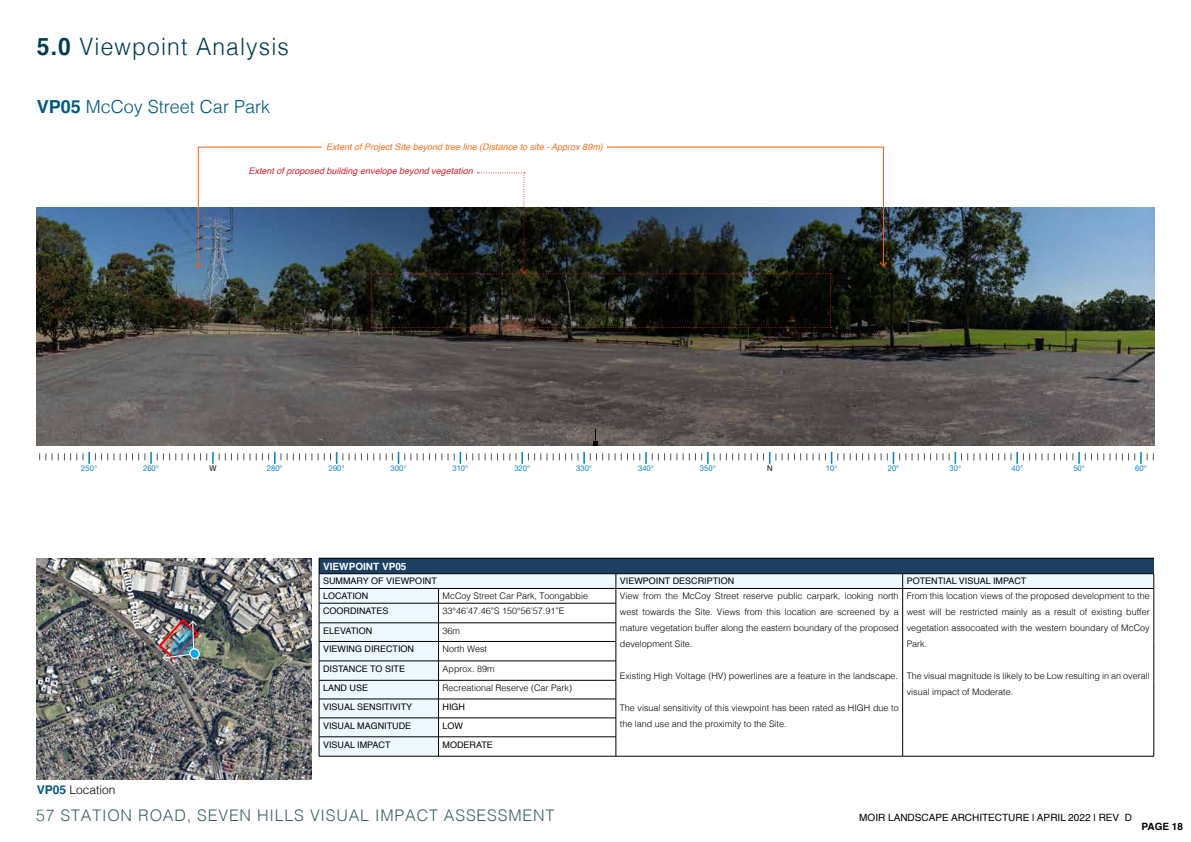
<style>
.page{position:relative;width:1191px;height:842px;background:#fff}
.page>*{position:absolute;margin:0;border:0;box-sizing:border-box;transform-origin:0 0}
.t1{font:300 24px "Helvetica";letter-spacing:.05em;color:#013c4c;scale:.95 1}
.t2{font:300 18px "Helvetica";color:#00597f}
.t3{font:300 16px "Helvetica";letter-spacing:.05em;color:#002f33}
.t4{font:300 12px "Helvetica";color:#000}
.t5{font:700 11px "Helvetica";color:#fff}
.t6{font:10px "Helvetica";color:#000101}
.t7{font:700 10px "Helvetica";color:#fff}
.t8{font:700 10px "Helvetica";color:#050304}
.t9{font:300 9px/16px "Helvetica";color:#000;text-align:justify}
.t10{font:9px "Helvetica";color:#000}
.t11{font:italic 9px "Helvetica";color:#f47421}
.t12{font:italic 9px "Helvetica";color:#d2232a}
.t13{font:7.9px "Helvetica Neue";color:#1086bb}
.t14{font:7.9px "Helvetica Neue";color:#000}
.s1{font-weight:700}
.s2{font-weight:700;color:#00597f}
.s3{color:#f00}
</style>
<div class="page">
<img style="left:37px;top:207px;width:1117px;height:238px">
<div style="left:319px;top:558px;width:834px;height:16px;background:#1d4062"></div>
<svg style="left:439px;top:574px;width:714px;height:87px"></svg>
<hr style="left:438px;top:558px;width:178px;height:1px;background:#000">
<hr style="left:616px;top:558px;width:286px;height:1px;background:#000">
<hr style="left:902px;top:558px;width:251px;height:1px;background:#000">
<hr style="left:438px;top:573px;width:178px;height:1px;background:#000">
<hr style="left:616px;top:573px;width:286px;height:1px;background:#000">
<hr style="left:902px;top:573px;width:252px;height:1px;background:#000">
<hr style="left:438px;top:588px;width:178px;height:1px;background:#000">
<hr style="left:616px;top:588px;width:286px;height:1px;background:#000">
<hr style="left:902px;top:588px;width:252px;height:1px;background:#000">
<svg style="left:902px;top:574px;width:1px;height:182px"></svg>
<svg style="left:1153px;top:574px;width:1px;height:182px"></svg>
<hr style="left:616px;top:756px;width:286px;height:1px;background:#000">
<hr style="left:902px;top:756px;width:252px;height:1px;background:#000">
<hr style="left:438px;top:603px;width:178px;height:1px;background:#000">
<hr style="left:438px;top:623px;width:178px;height:1px;background:#000">
<hr style="left:438px;top:641px;width:178px;height:1px;background:#000">
<hr style="left:438px;top:661px;width:178px;height:1px;background:#000">
<hr style="left:438px;top:680px;width:178px;height:1px;background:#000">
<hr style="left:438px;top:699px;width:178px;height:1px;background:#000">
<hr style="left:438px;top:718px;width:178px;height:1px;background:#000">
<hr style="left:438px;top:737px;width:178px;height:1px;background:#000">
<svg style="left:319px;top:558px;width:120px;height:198px;background:#cbd7df"></svg>
<svg style="left:615px;top:574px;width:1px;height:182px"></svg>
<hr style="left:319px;top:756px;width:119px;height:1px;background:#000">
<hr style="left:438px;top:756px;width:178px;height:1px;background:#000">
<svg style="left:593px;top:429px;width:4px;height:16px"></svg>
<img style="left:37px;top:558px;width:275px;height:221px">
<img style="left:157px;top:617px;width:44px;height:46px">
<svg style="left:788px;top:454px;width:25px;height:6px"></svg>
<svg style="left:819px;top:452px;width:31px;height:11px"></svg>
<svg style="left:856px;top:454px;width:25px;height:6px"></svg>
<svg style="left:887px;top:452px;width:31px;height:11px"></svg>
<svg style="left:924px;top:452px;width:56px;height:11px"></svg>
<svg style="left:986px;top:452px;width:62px;height:11px"></svg>
<svg style="left:1054px;top:452px;width:31px;height:11px"></svg>
<svg style="left:1091px;top:454px;width:25px;height:6px"></svg>
<svg style="left:1122px;top:452px;width:31px;height:11px"></svg>
<svg style="left:553px;top:452px;width:62px;height:11px"></svg>
<svg style="left:621px;top:452px;width:62px;height:11px"></svg>
<svg style="left:689px;top:452px;width:25px;height:11px"></svg>
<svg style="left:720px;top:454px;width:31px;height:6px"></svg>
<svg style="left:757px;top:452px;width:25px;height:11px"></svg>
<svg style="left:287px;top:454px;width:25px;height:6px"></svg>
<svg style="left:318px;top:452px;width:25px;height:11px"></svg>
<svg style="left:349px;top:454px;width:31px;height:6px"></svg>
<svg style="left:386px;top:452px;width:25px;height:11px"></svg>
<svg style="left:417px;top:454px;width:31px;height:6px"></svg>
<svg style="left:454px;top:452px;width:25px;height:11px"></svg>
<svg style="left:485px;top:452px;width:62px;height:11px"></svg>
<svg style="left:39px;top:454px;width:7px;height:6px"></svg>
<svg style="left:52px;top:454px;width:25px;height:6px"></svg>
<svg style="left:83px;top:452px;width:31px;height:11px"></svg>
<svg style="left:120px;top:452px;width:56px;height:11px"></svg>
<svg style="left:182px;top:452px;width:62px;height:11px"></svg>
<svg style="left:250px;top:452px;width:31px;height:11px"></svg>
<svg style="left:194px;top:146px;width:128px;height:123px"></svg>
<svg style="left:371px;top:146px;width:517px;height:182px"></svg>
<h1 class="t1" style="left:37px;top:26px;width:267px"><span class="s1">5.0</span> Viewpoint Analysis</h1>
<h2 class="t2" style="left:37px;top:91px;width:235px"><span class="s1">VP05</span> McCoy Street Car Park</h2>
<p class="t11" style="left:326px;top:140px;width:278px">Extent of Project Site beyond tree line (Distance to site - Approx 89m)</p>
<p class="t12" style="left:248px;top:163px;width:226px">Extent of proposed building envelope beyond vegetation</p>
<p class="t13" style="left:81px;top:463px;width:17px">250°</p>
<p class="t13" style="left:143px;top:463px;width:17px">260°</p>
<p class="t14" style="left:209px;top:463px;width:9px">W</p>
<p class="t13" style="left:267px;top:463px;width:17px">280°</p>
<p class="t13" style="left:329px;top:463px;width:17px">290°</p>
<p class="t13" style="left:390px;top:463px;width:17px">300°</p>
<p class="t13" style="left:452px;top:463px;width:17px">310°</p>
<p class="t13" style="left:514px;top:463px;width:17px">320°</p>
<p class="t13" style="left:576px;top:463px;width:17px">330°</p>
<p class="t13" style="left:638px;top:463px;width:17px">340°</p>
<p class="t13" style="left:700px;top:463px;width:17px">350°</p>
<p class="t14" style="left:767px;top:463px;width:7px">N</p>
<p class="t13" style="left:826px;top:463px;width:13px">10°</p>
<p class="t13" style="left:887px;top:463px;width:13px">20°</p>
<p class="t13" style="left:949px;top:463px;width:13px">30°</p>
<p class="t13" style="left:1011px;top:463px;width:13px">40°</p>
<p class="t13" style="left:1073px;top:463px;width:13px">50°</p>
<p class="t13" style="left:1135px;top:463px;width:13px">60°</p>
<p class="t5" style="left:133px;top:560px;width:69px;rotate:78deg">Station Road</p>
<h3 class="t4" style="left:37px;top:780px;width:80px"><span class="s2">VP05</span> Location</h3>
<p class="t7" style="left:323px;top:558px;width:85px">VIEWPOINT VP05</p>
<p class="t10" style="left:323px;top:574px;width:115px">SUMMARY OF VIEWPOINT</p>
<p class="t10" style="left:620px;top:574px;width:116px">VIEWPOINT DESCRIPTION</p>
<p class="t10" style="left:906px;top:574px;width:121px">POTENTIAL VISUAL IMPACT</p>
<p class="t10" style="left:323px;top:589px;width:47px">LOCATION</p>
<p class="t9" style="left:442px;top:587px;width:147px">McCoy Street Car Park, Toongabbie</p>
<p class="t9" style="left:620px;top:587px;width:280px">View from the McCoy Street reserve public carpark, looking north west towards the Site. Views from this location are screened by a mature vegetation buffer along the eastern boundary of the proposed development Site.</p>
<p class="t9" style="left:620px;top:667px;width:280px">Existing High Voltage (HV) powerlines are a feature in the landscape.</p>
<p class="t9" style="left:620px;top:699px;width:280px">The visual sensitivity of this viewpoint has been rated as HIGH due to the land use and the proximity to the Site.</p>
<p class="t9" style="left:906px;top:587px;width:245px">From this location views of the proposed development to the west will be restricted mainly as a result of existing buffer vegetation assocoated with the western boundary of McCoy Park<span class="s3">.</span></p>
<p class="t9" style="left:906px;top:667px;width:245px">The visual magnitude is likely to be Low resulting in an overall visual impact of Moderate.</p>
<p class="t10" style="left:323px;top:604px;width:67px">COORDINATES</p>
<p class="t9" style="left:442px;top:602px;width:123px">33°46’47.46”S 150°56’57.91”E</p>
<p class="t10" style="left:323px;top:623px;width:51px">ELEVATION</p>
<p class="t9" style="left:442px;top:622px;width:19px">36m</p>
<p class="t10" style="left:323px;top:642px;width:92px">VIEWING DIRECTION</p>
<p class="t9" style="left:442px;top:640px;width:46px">North West</p>
<p class="t10" style="left:323px;top:661px;width:84px">DISTANCE TO SITE</p>
<p class="t9" style="left:442px;top:660px;width:54px">Approx. 89m</p>
<p class="t10" style="left:323px;top:681px;width:47px">LAND USE</p>
<p class="t9" style="left:442px;top:679px;width:131px">Recreational Reserve (Car Park)</p>
<p class="t10" style="left:323px;top:700px;width:91px">VISUAL SENSITIVITY</p>
<p class="t10" style="left:442px;top:700px;width:24px">HIGH</p>
<p class="t10" style="left:323px;top:718px;width:90px">VISUAL MAGNITUDE</p>
<p class="t10" style="left:442px;top:718px;width:22px">LOW</p>
<p class="t10" style="left:323px;top:737px;width:69px">VISUAL IMPACT</p>
<p class="t10" style="left:442px;top:737px;width:52px">MODERATE</p>
<h3 class="t3" style="left:36px;top:802px;width:520px">57 STATION ROAD, SEVEN HILLS VISUAL IMPACT ASSESSMENT</h3>
<p class="t6" style="left:859px;top:810px;width:274px">MOIR LANDSCAPE ARCHITECTURE | APRIL 2022 | REV D</p>
<p class="t8" style="left:1141px;top:819px;width:43px">PAGE 18</p>
</div>
